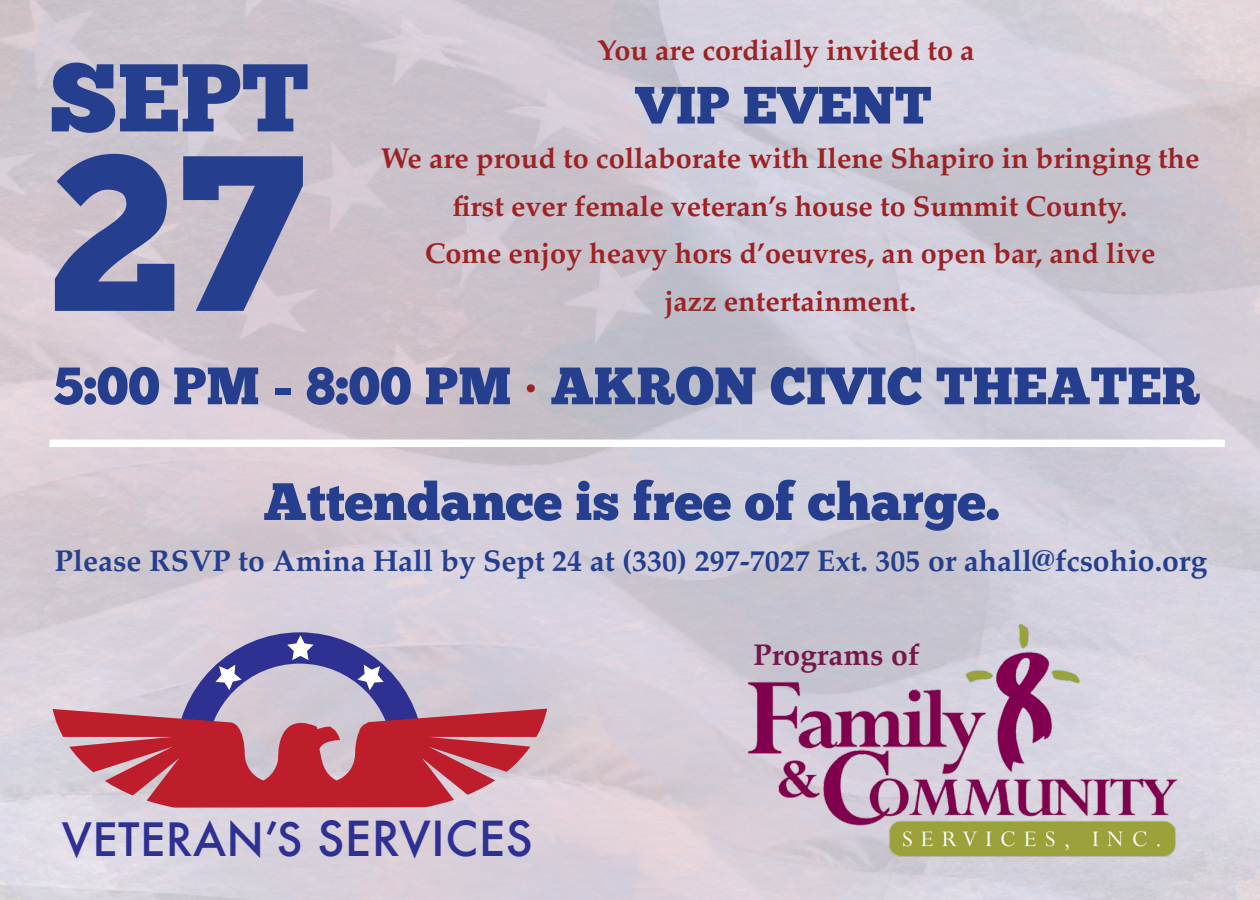
<style>
.page{position:relative;width:1260px;height:900px;background:#fff}
.page>*{position:absolute;margin:0;border:0;box-sizing:border-box;transform-origin:0 0}
.t1{font:221.25px "Chunk Five Ex";color:#253f8e}
.t2{font:96px "Chunk Five Ex";color:#253f8e}
.t3{font:52.5px "Chunk Five Ex";color:#253f8e}
.t4{font:500 44.75px "Futura";letter-spacing:.01em;color:#2e3092}
.t5{font:700 30px "Palatino";color:#253f8e}
.t6{font:700 30px "Palatino";color:#75174b}
.t7{font:700 28.75px/47.5px "Palatino";color:#9d2225;text-align:center}
.s1{font-family:"Palatino";font-weight:700;color:#9d2225}
.s2{font-size:47px}
</style>
<div class="page">
<svg style="left:160px;top:628px;width:280px;height:81px;background:#a49fc3"></svg>
<svg style="left:53px;top:709px;width:494px;height:99px;background:#c35b69"></svg>
<img style="left:720px;top:602px;width:491px;height:289px">
<p class="t7" style="left:597px;top:26px;width:379px">You are cordially invited to a</p>
<p class="t2" style="left:49px;top:26px;width:261px">SEPT</p>
<p class="t1" style="left:49px;top:67px;width:257px">27</p>
<p class="t7" style="left:381px;top:134px;width:820px">We are proud to collaborate with Ilene Shapiro in bringing the first ever female veteran’s house to Summit County.</p>
<p class="t3" style="left:635px;top:66px;width:298px">VIP EVENT</p>
<p class="t7" style="left:425px;top:229px;width:732px">Come enjoy heavy hors d’oeuvres, an open bar, and live</p>
<p class="t7" style="left:664px;top:276px;width:254px">jazz entertainment.</p>
<p class="t3" style="left:53px;top:346px;width:1149px">5:00 PM - 8:00 PM <span class="s1">·</span> AKRON CIVIC THEATER</p>
<p class="t3" style="left:263px;top:462px;width:738px">Attendance is free of charge.</p>
<p class="t5" style="left:55px;top:535px;width:1154px">Please RSVP to Amina Hall by Sept 24 at (330) 297-7027 Ext. 305 or ahall@fcsohio.org</p>
<p class="t4" style="left:62px;top:809px;width:473px">VETERANʼS <span class="s2">SERVICES</span></p>
<p class="t6" style="left:753px;top:630px;width:167px">Programs of</p>
</div>
